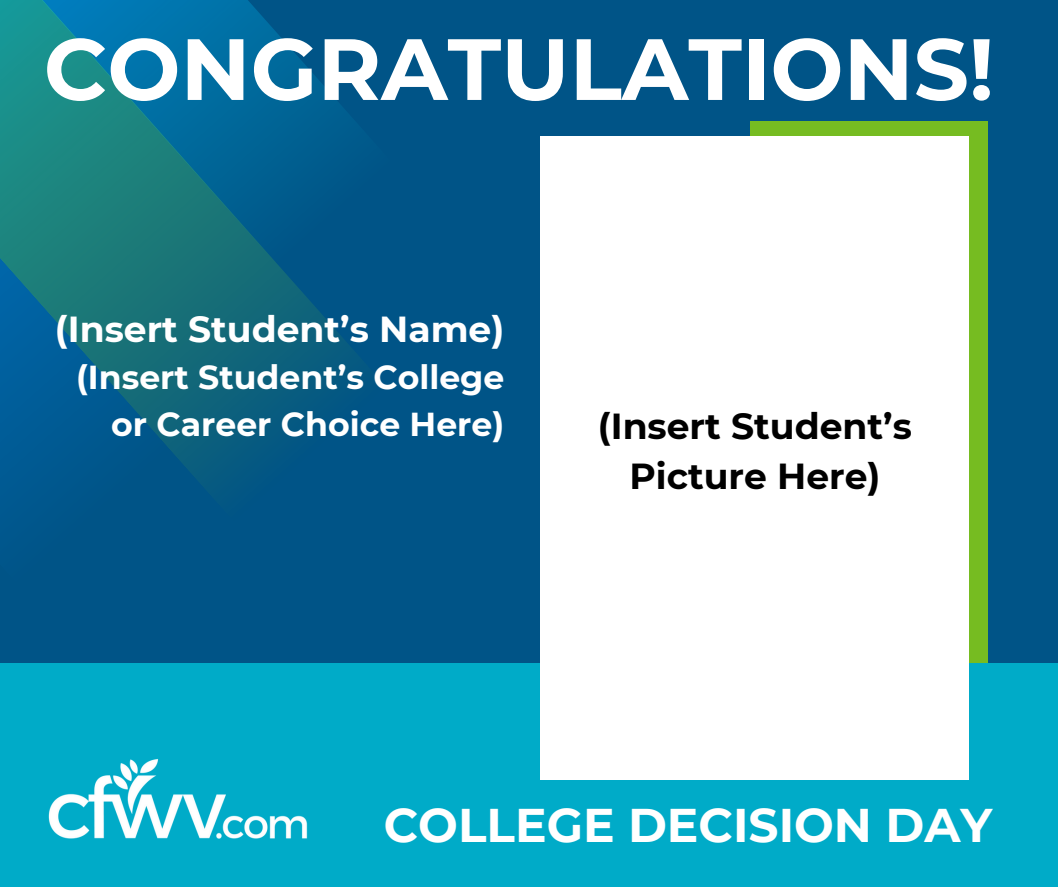
<style>
.page{position:relative;width:1058px;height:887px;background:#fff}
.page>*{position:absolute;margin:0;border:0;box-sizing:border-box;transform-origin:0 0}
.t1{font:700 86.7px "Montserrat";color:#fff}
.t2{font:700 47.1px "Montserrat";color:#fff}
.t3{font:700 36.15px/49.5px "Montserrat";color:#000;text-align:center}
.t4{font:700 36.15px "Montserrat";color:#fff}
.t5{font:700 33.15px/46.2px "Montserrat";color:#fff;text-align:right}
</style>
<div class="page">
<div style="left:0;top:0;width:1058px;height:886px;background:#005487"></div>
<div style="left:750px;top:121px;width:237px;height:663px;background:#76bc21"></div>
<div style="left:0;top:663px;width:1058px;height:223px;background:#00abc8"></div>
<svg style="left:172px;top:0;width:174px;height:468px"></svg>
<svg style="left:0;top:0;width:172px;height:500px"></svg>
<div style="left:540px;top:136px;width:429px;height:643px;background:#fff"></div>
<img style="left:48px;top:759px;width:260px;height:80px">
<p class="t1" style="left:44px;top:16px;width:951px">CONGRATULATIONS!</p>
<p class="t4" style="left:55px;top:307px;width:451px">(Insert Student’s Name)</p>
<p class="t5" style="left:76px;top:354px;width:430px">(Insert Student’s College or Career Choice Here)</p>
<p class="t3" style="left:598px;top:401px;width:315px">(Insert Student’s<br>Picture Here)</p>
<p class="t2" style="left:384px;top:796px;width:610px">COLLEGE DECISION DAY</p>
</div>
